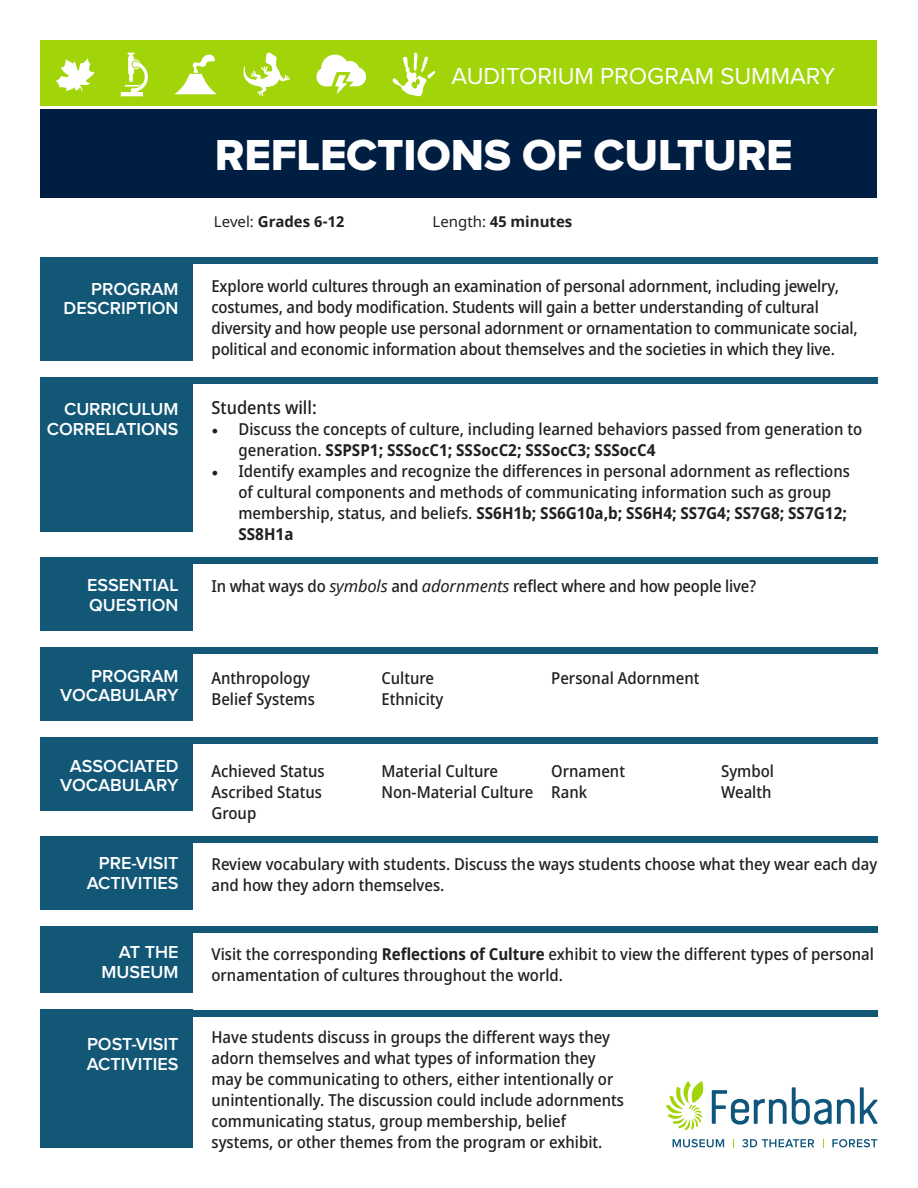
<style>
.page{position:relative;width:918px;height:1188px;background:#fff}
.page>*{position:absolute;margin:0;border:0;box-sizing:border-box;transform-origin:0 0}
.t1{font:45px "Proxima Nova Extrabld";letter-spacing:-.005em;color:#fff}
.t2{font:24px "Proxima Nova";color:#fff}
.t3{font:600 18px "Proxima Nova";color:#fff}
.t4{font:500 semi-condensed 18px "Noto Sans";color:#231f20}
.t5{font:500 semi-condensed 16.5px/21px "Noto Sans";color:#231f20}
.t6{font:700 15px "Noto Sans";color:#231f20}
.s1{font-weight:400}
.s2{font-family:"Minion Pro";font-weight:400;font-stretch:normal;font-size:18px}
.s3{font-weight:700}
.s4{font-weight:400;font-style:italic;font-stretch:normal}
</style>
<div class="page">
<div style="left:40px;top:40px;width:838px;height:66px;background:#a2d40a"></div>
<div style="left:40px;top:110px;width:838px;height:88px;background:#001e41"></div>
<svg style="left:121px;top:53px;width:27px;height:43px"></svg>
<svg style="left:392px;top:52px;width:43px;height:45px"></svg>
<svg style="left:316px;top:55px;width:50px;height:39px"></svg>
<svg style="left:56px;top:58px;width:38px;height:33px"></svg>
<svg style="left:175px;top:54px;width:42px;height:40px"></svg>
<svg style="left:243px;top:52px;width:47px;height:44px"></svg>
<div style="left:40px;top:257px;width:154px;height:104px;background:#135777"></div>
<div style="left:181px;top:257px;width:697px;height:7px;background:#135777"></div>
<div style="left:40px;top:378px;width:154px;height:154px;background:#135777"></div>
<div style="left:181px;top:378px;width:697px;height:6px;background:#135777"></div>
<div style="left:40px;top:557px;width:154px;height:73px;background:#135777"></div>
<div style="left:181px;top:557px;width:697px;height:6px;background:#135777"></div>
<svg style="left:673px;top:1139px;width:51px;height:8px"></svg>
<svg style="left:742px;top:1139px;width:72px;height:8px"></svg>
<svg style="left:832px;top:1139px;width:45px;height:8px"></svg>
<svg style="left:666px;top:1081px;width:38px;height:49px"></svg>
<svg style="left:712px;top:1087px;width:166px;height:38px"></svg>
<div style="left:40px;top:647px;width:154px;height:74px;background:#135777"></div>
<div style="left:181px;top:647px;width:697px;height:7px;background:#135777"></div>
<div style="left:40px;top:737px;width:154px;height:74px;background:#135777"></div>
<div style="left:181px;top:737px;width:697px;height:7px;background:#135777"></div>
<div style="left:40px;top:836px;width:154px;height:74px;background:#135777"></div>
<div style="left:181px;top:836px;width:697px;height:7px;background:#135777"></div>
<div style="left:40px;top:927px;width:154px;height:66px;background:#135777"></div>
<div style="left:181px;top:927px;width:697px;height:6px;background:#135777"></div>
<div style="left:40px;top:1010px;width:154px;height:138px;background:#135777"></div>
<div style="left:181px;top:1010px;width:697px;height:6px;background:#135777"></div>
<p class="t2" style="left:452px;top:65px;width:385px">AUDITORIUM PROGRAM SUMMARY</p>
<p class="t1" style="left:215px;top:135px;width:579px">REFLECTIONS OF CULTURE</p>
<p class="t6" style="left:214px;top:211px;width:132px"><span class="s1">Level:</span> Grades 6-12</p>
<p class="t6" style="left:433px;top:211px;width:141px"><span class="s1">Length:</span> 45 minutes</p>
<p class="t3" style="left:91px;top:280px;width:89px">PROGRAM</p>
<p class="t3" style="left:64px;top:300px;width:116px">DESCRIPTION</p>
<p class="t5" style="left:212px;top:276px;width:648px">Explore world cultures through an examination of personal adornment, including jewelry, costumes, and body modification. Students will gain a better understanding of cultural diversity and how people use personal adornment or ornamentation to communicate social, political and economic information about themselves and the societies in which they live.</p>
<p class="t3" style="left:64px;top:401px;width:116px">CURRICULUM</p>
<p class="t3" style="left:47px;top:420px;width:133px">CORRELATIONS</p>
<p class="t4" style="left:212px;top:395px;width:107px">Students will:</p>
<p class="t5" style="left:238px;top:419px;width:625px;text-indent:-27px"><span class="s2">•</span> Discuss the concepts of culture, including learned behaviors passed from generation to generation. <span class="s3">SSPSP1; SSSocC1; SSSocC2; SSSocC3; SSSocC4</span></p>
<p class="t5" style="left:238px;top:461px;width:613px;text-indent:-27px"><span class="s2">•</span> Identify examples and recognize the differences in personal adornment as reflections of cultural components and methods of communicating information such as group membership, status, and beliefs. <span class="s3">SS6H1b; SS6G10a,b; SS6H4; SS7G4; SS7G8; SS7G12; SS8H1a</span></p>
<p class="t3" style="left:87px;top:577px;width:93px">ESSENTIAL</p>
<p class="t3" style="left:89px;top:597px;width:91px">QUESTION</p>
<p class="t5" style="left:212px;top:576px;width:546px">In what ways do <span class="s4">symbols</span> and <span class="s4">adornments</span> reflect where and how people live?</p>
<p class="t3" style="left:91px;top:667px;width:89px">PROGRAM</p>
<p class="t3" style="left:60px;top:687px;width:120px">VOCABULARY</p>
<p class="t5" style="left:212px;top:668px;width:100px">Anthropology</p>
<p class="t5" style="left:212px;top:689px;width:105px">Belief Systems</p>
<p class="t5" style="left:381px;top:668px;width:54px">Culture</p>
<p class="t5" style="left:381px;top:689px;width:64px">Ethnicity</p>
<p class="t5" style="left:551px;top:668px;width:150px">Personal Adornment</p>
<p class="t3" style="left:70px;top:758px;width:110px">ASSOCIATED</p>
<p class="t3" style="left:60px;top:777px;width:120px">VOCABULARY</p>
<p class="t5" style="left:212px;top:761px;width:115px">Achieved Status</p>
<p class="t5" style="left:212px;top:782px;width:112px">Ascribed Status</p>
<p class="t5" style="left:212px;top:803px;width:46px">Group</p>
<p class="t5" style="left:381px;top:761px;width:154px">Material Culture<br>Non-Material Culture</p>
<p class="t5" style="left:551px;top:761px;width:75px">Ornament</p>
<p class="t5" style="left:551px;top:782px;width:37px">Rank</p>
<p class="t5" style="left:721px;top:761px;width:54px">Symbol</p>
<p class="t5" style="left:721px;top:782px;width:52px">Wealth</p>
<p class="t3" style="left:99px;top:855px;width:81px">PRE-VISIT</p>
<p class="t3" style="left:87px;top:875px;width:93px">ACTIVITIES</p>
<p class="t5" style="left:212px;top:854px;width:667px">Review vocabulary with students. Discuss the ways students choose what they wear each day and how they adorn themselves.</p>
<p class="t3" style="left:119px;top:944px;width:61px">AT THE</p>
<p class="t3" style="left:101px;top:963px;width:79px">MUSEUM</p>
<p class="t5" style="left:212px;top:944px;width:664px">Visit the corresponding <span class="s3">Reflections of Culture</span> exhibit to view the different types of personal ornamentation of cultures throughout the world.</p>
<p class="t3" style="left:87px;top:1036px;width:93px">POST-VISIT</p>
<p class="t3" style="left:87px;top:1056px;width:93px">ACTIVITIES</p>
<p class="t5" style="left:212px;top:1027px;width:414px">Have students discuss in groups the different ways they adorn themselves and what types of information they may be communicating to others, either intentionally or unintentionally. The discussion could include adornments communicating status, group membership, belief systems, or other themes from the program or exhibit.</p>
</div>
